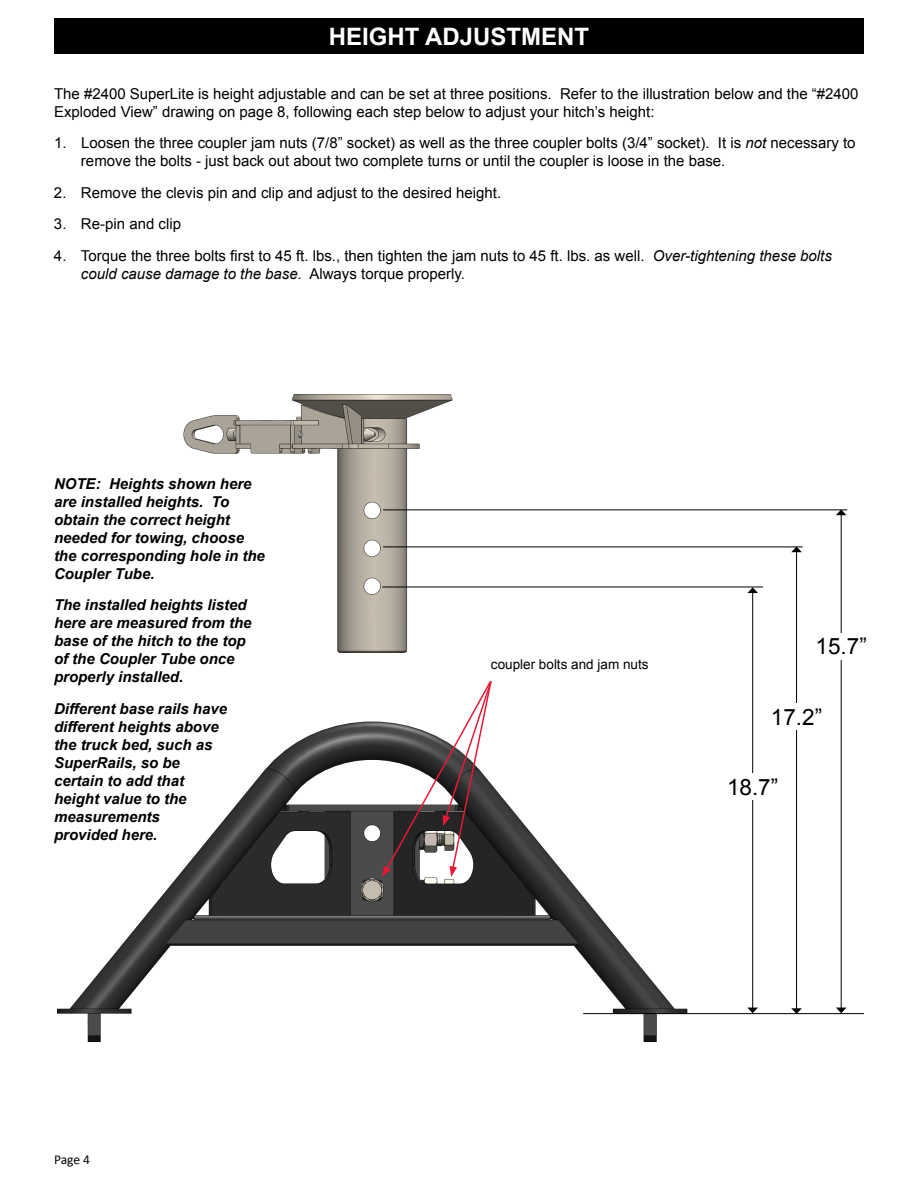
<style>
.page{position:relative;width:918px;height:1188px;background:#fff}
.page>*{position:absolute;margin:0;border:0;box-sizing:border-box;transform-origin:0 0}
.t1{font:700 24px "Arial";color:#fff}
.t2{font:22.5px "Arial";color:#000}
.t3{font:15px/18px "Arial";color:#000}
.t4{font:italic 700 15px/18px "Arial";color:#000}
.t5{font:13.5px "Arial";color:#000}
.t6{font:13.5px "Calibri";color:#000}
.s1{font-style:italic}
</style>
<div class="page">
<img style="left:57px;top:394px;width:633px;height:648px">
<div style="left:54px;top:18px;width:810px;height:36px;background:#000"></div>
<hr style="left:583px;top:1013px;width:281px;height:1px;background:#000">
<hr style="left:382px;top:587px;width:381px;height:1px;background:#000">
<hr style="left:383px;top:547px;width:420px;height:1px;background:#000">
<hr style="left:752px;top:592px;width:1px;height:416px;background:#000">
<svg style="left:747px;top:587px;width:11px;height:6px"></svg>
<svg style="left:748px;top:1008px;width:10px;height:5px"></svg>
<hr style="left:796px;top:551px;width:1px;height:458px;background:#000">
<svg style="left:791px;top:547px;width:11px;height:5px"></svg>
<svg style="left:791px;top:1008px;width:11px;height:6px"></svg>
<div style="left:722px;top:774px;width:62px;height:26px;background:#fff"></div>
<hr style="left:383px;top:510px;width:464px;height:1px;background:#000">
<hr style="left:841px;top:514px;width:1px;height:494px;background:#000">
<svg style="left:836px;top:510px;width:10px;height:5px"></svg>
<svg style="left:836px;top:1008px;width:10px;height:5px"></svg>
<div style="left:765px;top:703px;width:63px;height:27px;background:#fff"></div>
<div style="left:810px;top:633px;width:62px;height:26px;background:#fff"></div>
<svg style="left:382px;top:679px;width:111px;height:198px"></svg>
<div style="left:491px;top:659px;width:158px;height:10px;background:#fff"></div>
<h1 class="t1" style="left:329px;top:21px;width:262px">HEIGHT ADJUSTMENT</h1>
<p class="t3" style="left:54px;top:85px;width:806px">The #2400 SuperLite is height adjustable and can be set at three positions. Refer to the illustration below and the “#2400<br>Exploded View” drawing on page 8, following each step below to adjust your hitch’s height:</p>
<p class="t3" style="left:81px;top:134px;width:776px;text-indent:-27px">1. Loosen the three coupler jam nuts (7/8” socket) as well as the three coupler bolts (3/4” socket). It is <span class="s1">not</span> necessary to remove the bolts - just back out about two complete turns or until the coupler is loose in the base.</p>
<p class="t3" style="left:54px;top:184px;width:449px">2. Remove the clevis pin and clip and adjust to the desired height.</p>
<p class="t3" style="left:54px;top:215px;width:129px">3. Re-pin and clip</p>
<p class="t3" style="left:81px;top:247px;width:752px;text-indent:-27px">4. Torque the three bolts first to 45 ft. lbs., then tighten the jam nuts to 45 ft. lbs. as well. <span class="s1">Over-tightening these bolts could cause damage to the base.</span> Always torque properly.</p>
<p class="t4" style="left:54px;top:475px;width:212px">NOTE: Heights shown here are installed heights. To obtain the correct height needed for towing, choose the corresponding hole in the<br>Coupler Tube.</p>
<p class="t4" style="left:54px;top:596px;width:199px">The installed heights listed here are measured from the base of the hitch to the top of the Coupler Tube once properly installed.</p>
<p class="t4" style="left:54px;top:700px;width:175px">Different base rails have different heights above the truck bed, such as<br>SuperRails, so be certain to add that height value to the measurements<br>provided here.</p>
<p class="t6" style="left:54px;top:1151px;width:38px">Page 4</p>
<p class="t5" style="left:491px;top:656px;width:159px">coupler bolts and jam nuts</p>
<h2 class="t2" style="left:816px;top:632px;width:53px">15.7”</h2>
<h2 class="t2" style="left:771px;top:702px;width:53px">17.2”</h2>
<h2 class="t2" style="left:727px;top:772px;width:53px">18.7”</h2>
</div>
